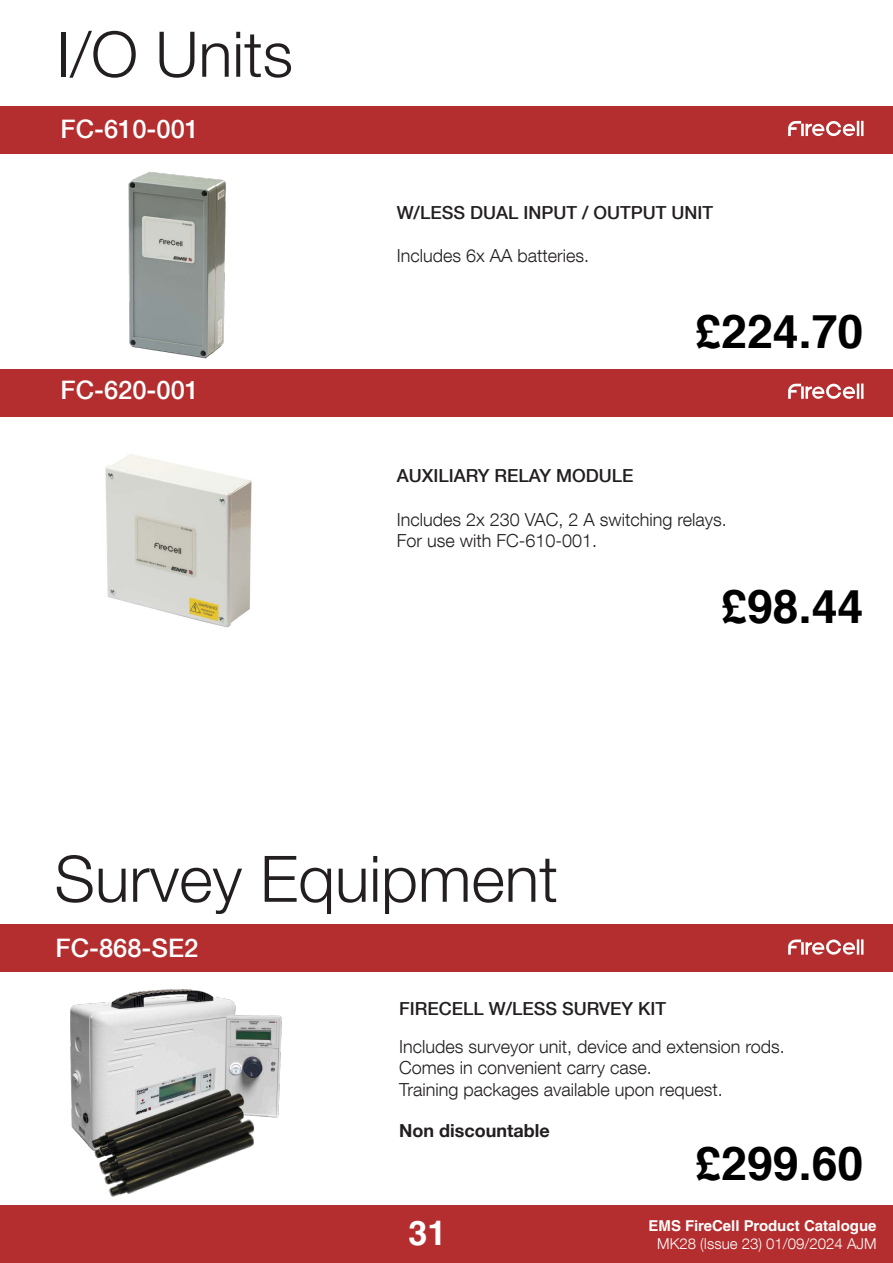
<style>
.page{position:relative;width:893px;height:1263px;background:#fff}
.page>*{position:absolute;margin:0;border:0;box-sizing:border-box;transform-origin:0 0}
.t1{font:300 64.2px "Helvetica Neue LT Com";color:#231f20}
.t2{font:300 63px "Helvetica Neue LT Com";color:#231f20}
.t3{font:700 46.5px "Helvetica";color:#000}
.t4{font:700 34.2px "Helvetica LT Std";color:#fff}
.t5{font:500 25.5px "Helvetica Neue LT Com";color:#fff}
.t6{font:300 18px/21.6px "Helvetica Neue LT Com";color:#231f20}
.t7{font:500 18px "Helvetica Neue LT Com";color:#231f20}
.t8{font:700 18px "Helvetica Neue";color:#231f20}
.t9{font:700 15px "Helvetica LT Std";color:#fff}
.t10{font:300 15px "Helvetica Neue LT Com";color:#fff}
</style>
<div class="page">
<div style="left:0;top:1205px;width:893px;height:58px;background:#b42e2f"></div>
<div style="left:0;top:106px;width:893px;height:47px;background:#b42e2f"></div>
<div style="left:0;top:369px;width:893px;height:47px;background:#b42e2f"></div>
<svg style="left:788px;top:121px;width:75px;height:15px"></svg>
<svg style="left:788px;top:384px;width:75px;height:15px"></svg>
<img style="left:128px;top:171px;width:98px;height:188px">
<img style="left:105px;top:454px;width:147px;height:174px">
<img style="left:71px;top:990px;width:211px;height:159px">
<div style="left:0;top:925px;width:893px;height:47px;background:#b42e2f"></div>
<svg style="left:788px;top:939px;width:75px;height:16px"></svg>
<img style="left:91px;top:1110px;width:172px;height:87px">
<h2 class="t2" style="left:56px;top:16px;width:238px">I/O Units</h2>
<h3 class="t5" style="left:61px;top:114px;width:140px">FC-610-001</h3>
<h3 class="t5" style="left:61px;top:375px;width:140px">FC-620-001</h3>
<p class="t7" style="left:397px;top:201px;width:318px">W/LESS DUAL INPUT / OUTPUT UNIT</p>
<p class="t6" style="left:397px;top:244px;width:194px">Includes 6x AA batteries.</p>
<h3 class="t3" style="left:695px;top:302px;width:170px">£224.70</h3>
<p class="t7" style="left:397px;top:465px;width:238px">AUXILIARY RELAY MODULE</p>
<p class="t6" style="left:397px;top:508px;width:332px">Includes 2x 230 VAC, 2 A switching relays.<br>For use with FC-610-001.</p>
<h3 class="t3" style="left:721px;top:577px;width:144px">£98.44</h3>
<h1 class="t1" style="left:54px;top:840px;width:505px">Survey Equipment</h1>
<h3 class="t5" style="left:56px;top:932px;width:144px">FC-868-SE2</h3>
<p class="t7" style="left:399px;top:997px;width:269px">FIRECELL W/LESS SURVEY KIT</p>
<p class="t6" style="left:399px;top:1035px;width:387px">Includes surveyor unit, device and extension rods.<br>Comes in convenient carry case.<br>Training packages available upon request.</p>
<p class="t8" style="left:399px;top:1120px;width:152px">Non discountable</p>
<h3 class="t3" style="left:695px;top:1134px;width:170px">£299.60</h3>
<h3 class="t4" style="left:408px;top:1212px;width:39px">31</h3>
<p class="t9" style="left:649px;top:1217px;width:229px">EMS FireCell Product Catalogue</p>
<p class="t10" style="left:657px;top:1234px;width:221px">MK28 (Issue 23) 01/09/2024 AJM</p>
</div>
